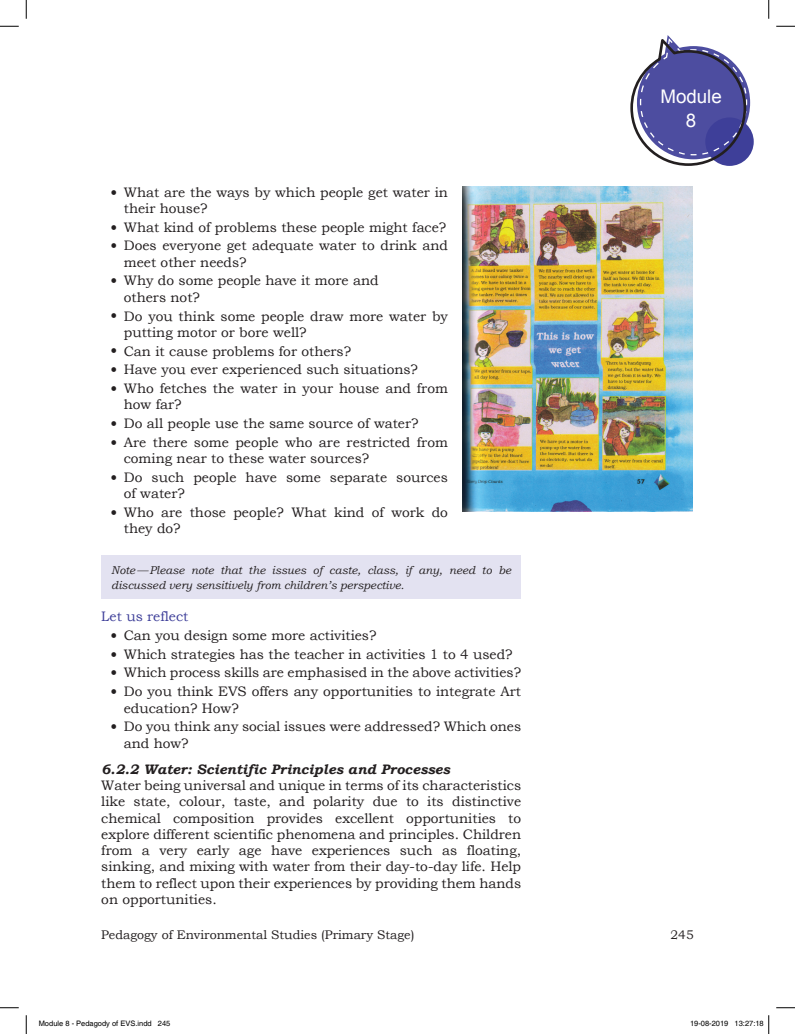
<style>
.page{position:relative;width:795px;height:1034px;background:#fff}
.page>*{position:absolute;margin:0;border:0;box-sizing:border-box;transform-origin:0 0}
.t1{font:18.75px/23.8px "Arial";color:#fff;text-align:center}
.t2{font:13.75px/16.2px "Bookman Old Style";color:#231f20}
.t3{font:italic 700 13.75px "Bookman Old Style";color:#231f20}
.t4{font:13.75px "Bookman Old Style";color:#3e3f99}
.t5{font:12.5px "Bookman Old Style";color:#231f20}
.t6{font:italic 11.25px/15px "Bookman Old Style";color:#231f20}
.t7{font:7.5px "Helvetica";color:#000}
.s1{font-size:16.25px}
</style>
<div class="page">
<svg style="left:705px;top:117px;width:49px;height:49px"></svg>
<svg style="left:630px;top:35px;width:120px;height:131px"></svg>
<div style="left:101px;top:555px;width:420px;height:43px;background:#e3e2f1"></div>
<img style="left:463px;top:187px;width:229px;height:325px">
<svg style="left:0;top:25px;width:19px;height:2px"></svg>
<svg style="left:776px;top:25px;width:19px;height:2px"></svg>
<svg style="left:0;top:1007px;width:19px;height:1px"></svg>
<svg style="left:776px;top:1007px;width:19px;height:1px"></svg>
<svg style="left:25px;top:0;width:2px;height:19px"></svg>
<svg style="left:25px;top:1015px;width:2px;height:18px"></svg>
<svg style="left:768px;top:0;width:2px;height:19px"></svg>
<svg style="left:768px;top:1015px;width:2px;height:18px"></svg>
<p class="t2" style="left:124px;top:184px;width:326px;text-indent:-14px"><span class="s1">•</span> What are the ways by which people get water in their house?</p>
<p class="t2" style="left:110px;top:219px;width:338px"><span class="s1">•</span> What kind of problems these people might face?</p>
<p class="t2" style="left:124px;top:238px;width:326px;text-indent:-14px"><span class="s1">•</span> Does everyone get adequate water to drink and meet other needs?</p>
<p class="t2" style="left:124px;top:273px;width:256px;text-indent:-14px"><span class="s1">•</span> Why do some people have it more and others not?</p>
<p class="t2" style="left:124px;top:308px;width:326px;text-indent:-14px"><span class="s1">•</span> Do you think some people draw more water by putting motor or bore well?</p>
<p class="t2" style="left:110px;top:343px;width:243px"><span class="s1">•</span> Can it cause problems for others?</p>
<p class="t2" style="left:110px;top:361px;width:310px"><span class="s1">•</span> Have you ever experienced such situations?</p>
<p class="t2" style="left:124px;top:380px;width:326px;text-indent:-14px"><span class="s1">•</span> Who fetches the water in your house and from how far?</p>
<p class="t2" style="left:110px;top:415px;width:310px"><span class="s1">•</span> Do all people use the same source of water?</p>
<p class="t2" style="left:124px;top:434px;width:326px;text-indent:-14px"><span class="s1">•</span> Are there some people who are restricted from coming near to these water sources?</p>
<p class="t2" style="left:124px;top:469px;width:326px;text-indent:-14px"><span class="s1">•</span> Do such people have some separate sources of water?</p>
<p class="t2" style="left:124px;top:504px;width:326px;text-indent:-14px"><span class="s1">•</span> Who are those people? What kind of work do they do?</p>
<p class="t6" style="left:111px;top:562px;width:401px">Note—Please note that the issues of caste, class, if any, need to be discussed very sensitively from children’s perspective.</p>
<p class="t4" style="left:101px;top:607px;width:89px">Let us reflect</p>
<p class="t2" style="left:110px;top:627px;width:268px"><span class="s1">•</span> Can you design some more activities?</p>
<p class="t2" style="left:110px;top:646px;width:404px"><span class="s1">•</span> Which strategies has the teacher in activities 1 to 4 used?</p>
<p class="t2" style="left:110px;top:664px;width:413px"><span class="s1">•</span> Which process skills are emphasised in the above activities?</p>
<p class="t2" style="left:124px;top:683px;width:399px;text-indent:-14px"><span class="s1">•</span> Do you think EVS offers any opportunities to integrate Art education? How?</p>
<p class="t2" style="left:124px;top:718px;width:399px;text-indent:-14px"><span class="s1">•</span> Do you think any social issues were addressed? Which ones and how?</p>
<p class="t3" style="left:101px;top:759px;width:350px">6.2.2 Water: Scientific Principles and Processes</p>
<p class="t2" style="left:101px;top:777px;width:421px;text-align:justify">Water being universal and unique in terms of its characteristics like state, colour, taste, and polarity due to its distinctive chemical composition provides excellent opportunities to explore different scientific phenomena and principles. Children from a very early age have experiences such as floating, sinking, and mixing with water from their day-to-day life. Help them to reflect upon their experiences by providing them hands on opportunities.</p>
<h1 class="t1" style="left:660px;top:85px;width:63px">Module<br>8</h1>
<p class="t5" style="left:101px;top:926px;width:315px">Pedagogy of Environmental Studies (Primary Stage)</p>
<p class="t5" style="left:671px;top:926px;width:25px">245</p>
<p class="t7" style="left:39px;top:1019px;width:133px">Module 8 - Pedagody of EVS.indd 245</p>
<p class="t7" style="left:690px;top:1019px;width:75px">19-08-2019 13:27:18</p>
</div>
